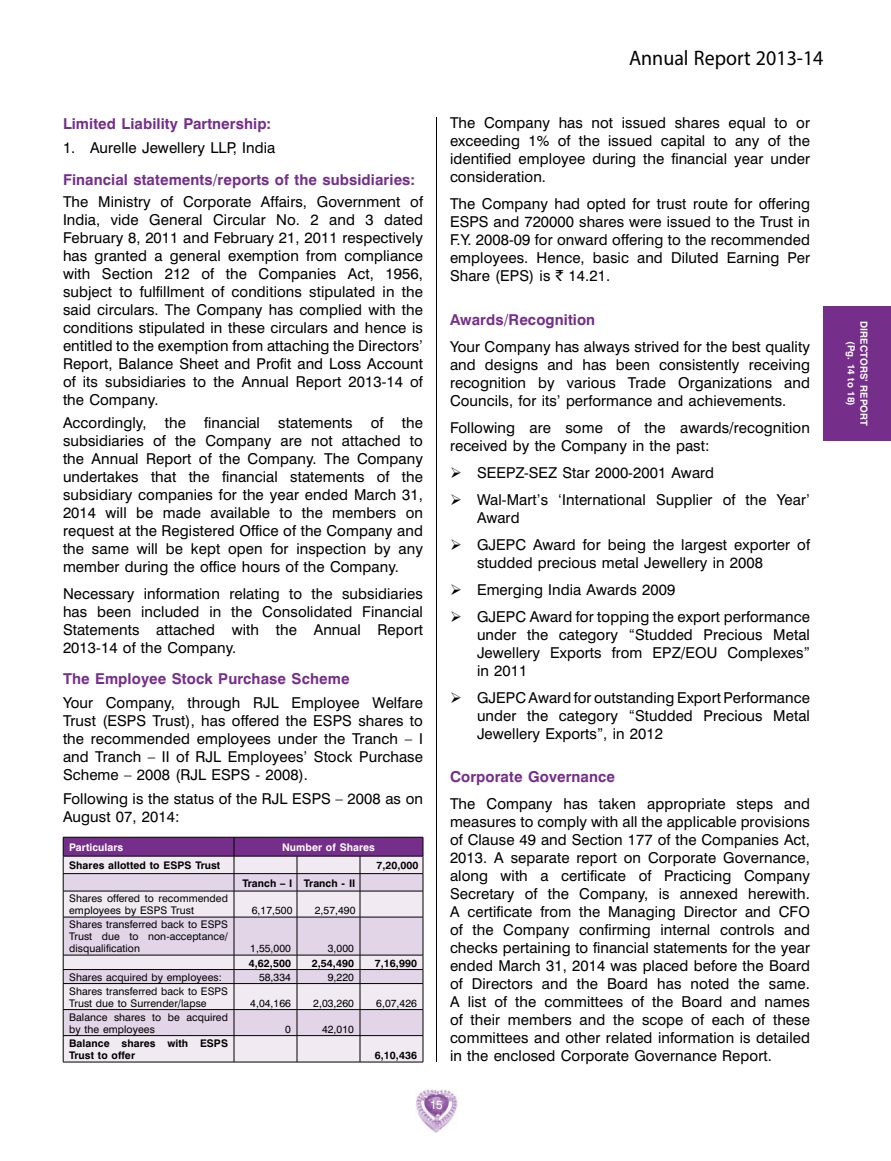
<style>
.page{position:relative;width:891px;height:1161px;background:#fff}
.page>*{position:absolute;margin:0;border:0;box-sizing:border-box;transform-origin:0 0}
.t1{font:21px "Myriad Pro";color:#000;scale:.95 1}
.t2{font:15px/18px "Swiss 721 BT";letter-spacing:.005em;color:#000;text-align:justify}
.t3{font:700 15px/31.5px "Swiss 721 BT";letter-spacing:.005em;color:#752f8a}
.t4{font:12px "Swiss 721 BT";color:#fff}
.t5{font:10.5px/12px "Swiss 721 BT";letter-spacing:.005em;color:#000}
.t6{font:700 10.5px/12px "Swiss 721 BT";letter-spacing:.005em;color:#000}
.t7{font:700 10.5px "Swiss 721 BT";letter-spacing:.005em;color:#fff}
.t8{font:700 9.75px/12.8px "Swiss 721 BT";letter-spacing:.005em;color:#fff;text-align:center}
.s1{font-weight:400;color:#000}
.s2{font-weight:700;color:#752f8a}
.s3{font-family:"Rupee Foradian"}
</style>
<div class="page">
<div style="left:824px;top:306px;width:67px;height:135px;background:#752f8a"></div>
<hr style="left:436px;top:117px;width:1px;height:945px;background:#000">
<img style="left:415px;top:1089px;width:43px;height:43px">
<svg style="left:64px;top:1036px;width:359px;height:26px;background:#ebe4ed"></svg>
<svg style="left:64px;top:918px;width:359px;height:117px;background:#e6daea"></svg>
<svg style="left:63px;top:837px;width:361px;height:80px;background:#c3adca"></svg>
<hr style="left:63px;top:917px;width:171px;height:1px;background:#000">
<hr style="left:63px;top:917px;width:1px;height:38px;background:#000">
<hr style="left:234px;top:917px;width:63px;height:1px;background:#000">
<hr style="left:234px;top:917px;width:1px;height:38px;background:#000">
<hr style="left:297px;top:917px;width:63px;height:1px;background:#000">
<hr style="left:297px;top:917px;width:1px;height:38px;background:#000">
<hr style="left:360px;top:917px;width:63px;height:1px;background:#000">
<hr style="left:360px;top:917px;width:1px;height:38px;background:#000">
<hr style="left:423px;top:917px;width:1px;height:38px;background:#000">
<hr style="left:63px;top:955px;width:171px;height:1px;background:#000">
<hr style="left:234px;top:955px;width:63px;height:1px;background:#000">
<hr style="left:297px;top:955px;width:63px;height:1px;background:#000">
<hr style="left:360px;top:955px;width:63px;height:1px;background:#000">
<hr style="left:63px;top:969px;width:171px;height:1px;background:#000">
<hr style="left:234px;top:969px;width:63px;height:1px;background:#000">
<hr style="left:297px;top:969px;width:63px;height:1px;background:#000">
<hr style="left:360px;top:969px;width:63px;height:1px;background:#000">
<hr style="left:63px;top:983px;width:171px;height:1px;background:#000">
<hr style="left:234px;top:983px;width:63px;height:1px;background:#000">
<hr style="left:297px;top:983px;width:63px;height:1px;background:#000">
<hr style="left:360px;top:983px;width:63px;height:1px;background:#000">
<hr style="left:63px;top:1009px;width:171px;height:1px;background:#000">
<hr style="left:234px;top:1009px;width:63px;height:1px;background:#000">
<hr style="left:297px;top:1009px;width:63px;height:1px;background:#000">
<hr style="left:360px;top:1009px;width:63px;height:1px;background:#000">
<hr style="left:63px;top:1035px;width:171px;height:1px;background:#000">
<svg style="left:63px;top:955px;width:1px;height:107px"></svg>
<hr style="left:234px;top:1035px;width:63px;height:1px;background:#000">
<svg style="left:234px;top:955px;width:1px;height:107px"></svg>
<hr style="left:297px;top:1035px;width:63px;height:1px;background:#000">
<svg style="left:297px;top:955px;width:1px;height:107px"></svg>
<hr style="left:360px;top:1035px;width:63px;height:1px;background:#000">
<svg style="left:360px;top:955px;width:1px;height:107px"></svg>
<svg style="left:423px;top:955px;width:1px;height:107px"></svg>
<hr style="left:63px;top:1062px;width:171px;height:1px;background:#000">
<hr style="left:234px;top:1062px;width:63px;height:1px;background:#000">
<hr style="left:297px;top:1062px;width:63px;height:1px;background:#000">
<hr style="left:360px;top:1062px;width:63px;height:1px;background:#000">
<h1 class="t1" style="left:629px;top:45px;width:206px">Annual Report 2013-14</h1>
<p class="t3" style="left:63px;top:108px;width:210px">Limited Liability Partnership:</p>
<p class="t3" style="left:63px;top:132px;width:354px"><span class="s1">1. Aurelle Jewellery LLP, India<br></span>Financial statements/reports of the subsidiaries:</p>
<p class="t2" style="left:63px;top:193px;width:362px">The Ministry of Corporate Affairs, Government of India, vide General Circular No. 2 and 3 dated February 8, 2011 and February 21, 2011 respectively has granted a general exemption from compliance with Section 212 of the Companies Act, 1956, subject to fulfillment of conditions stipulated in the said circulars. The Company has complied with the conditions stipulated in these circulars and hence is entitled to the exemption from attaching the Directors’ Report, Balance Sheet and Profit and Loss Account of its subsidiaries to the Annual Report 2013-14 of the Company.</p>
<p class="t2" style="left:63px;top:413px;width:362px">Accordingly, the financial statements of the subsidiaries of the Company are not attached to the Annual Report of the Company. The Company undertakes that the financial statements of the subsidiary companies for the year ended March 31, 2014 will be made available to the members on request at the Registered Office of the Company and the same will be kept open for inspection by any member during the office hours of the Company.</p>
<p class="t2" style="left:63px;top:584px;width:362px">Necessary information relating to the subsidiaries has been included in the Consolidated Financial Statements attached with the Annual Report 2013-14 of the Company.</p>
<p class="t2" style="left:63px;top:667px;width:361px;line-height:24px"><span class="s2">The Employee Stock Purchase Scheme<br></span>Your Company, through RJL Employee Welfare</p>
<p class="t2" style="left:63px;top:712px;width:362px">Trust (ESPS Trust), has offered the ESPS shares to the recommended employees under the Tranch – I and Tranch – II of RJL Employees’ Stock Purchase Scheme – 2008 (RJL ESPS - 2008).</p>
<p class="t2" style="left:63px;top:790px;width:362px">Following is the status of the RJL ESPS – 2008 as on<br>August 07, 2014:</p>
<p class="t7" style="left:69px;top:841px;width:56px">Particulars</p>
<p class="t7" style="left:282px;top:841px;width:94px">Number of Shares</p>
<p class="t6" style="left:69px;top:859px;width:153px">Shares allotted to ESPS Trust</p>
<p class="t6" style="left:376px;top:859px;width:44px">7,20,000</p>
<p class="t6" style="left:242px;top:877px;width:115px">Tranch – I Tranch - II</p>
<p class="t5" style="left:69px;top:892px;width:160px">Shares offered to recommended employees by ESPS Trust</p>
<p class="t5" style="left:252px;top:904px;width:42px">6,17,500</p>
<p class="t5" style="left:315px;top:904px;width:42px">2,57,490</p>
<p class="t5" style="left:69px;top:918px;width:160px;text-align:justify">Shares transferred back to ESPS Trust due to non-acceptance/ disqualification</p>
<p class="t5" style="left:250px;top:942px;width:42px">1,55,000</p>
<p class="t5" style="left:328px;top:942px;width:28px">3,000</p>
<p class="t6" style="left:249px;top:957px;width:44px">4,62,500</p>
<p class="t6" style="left:312px;top:957px;width:44px">2,54,490</p>
<p class="t6" style="left:375px;top:957px;width:44px">7,16,990</p>
<p class="t5" style="left:69px;top:971px;width:154px">Shares acquired by employees:</p>
<p class="t5" style="left:259px;top:971px;width:33px">58,334</p>
<p class="t5" style="left:328px;top:971px;width:28px">9,220</p>
<p class="t5" style="left:69px;top:985px;width:160px">Shares transferred back to ESPS<br>Trust due to Surrender/lapse</p>
<p class="t5" style="left:250px;top:997px;width:42px">4,04,166</p>
<p class="t5" style="left:313px;top:997px;width:42px">2,03,260</p>
<p class="t5" style="left:376px;top:997px;width:42px">6,07,426</p>
<p class="t5" style="left:69px;top:1011px;width:160px">Balance shares to be acquired by the employees</p>
<p class="t6" style="left:69px;top:1037px;width:160px">Balance shares with ESPS<br>Trust to offer</p>
<p class="t5" style="left:285px;top:1023px;width:7px">0</p>
<p class="t5" style="left:322px;top:1023px;width:33px">42,010</p>
<p class="t6" style="left:375px;top:1049px;width:44px">6,10,436</p>
<p class="t2" style="left:450px;top:114px;width:362px">The Company has not issued shares equal to or exceeding 1% of the issued capital to any of the identified employee during the financial year under consideration.</p>
<p class="t2" style="left:450px;top:195px;width:362px">The Company had opted for trust route for offering ESPS and 720000 shares were issued to the Trust in F.Y. 2008-09 for onward offering to the recommended employees. Hence, basic and Diluted Earning Per Share (EPS) is <span class="s3">`</span> 14.21.</p>
<p class="t2" style="left:450px;top:306px;width:361px;line-height:27px"><span class="s2">Awards/Recognition<br></span>Your Company has always strived for the best quality</p>
<p class="t2" style="left:450px;top:356px;width:362px">and designs and has been consistently receiving recognition by various Trade Organizations and Councils, for its’ performance and achievements.</p>
<p class="t2" style="left:450px;top:419px;width:361px">Following are some of the awards/recognition received by the Company in the past:</p>
<p class="t2" style="left:450px;top:464px;width:266px">➢ SEEPZ-SEZ Star 2000-2001 Award</p>
<p class="t2" style="left:477px;top:491px;width:335px;text-indent:-27px">➢ Wal-Mart’s ‘International Supplier of the Year’<br>Award</p>
<p class="t2" style="left:477px;top:536px;width:335px;text-indent:-27px">➢ GJEPC Award for being the largest exporter of studded precious metal Jewellery in 2008</p>
<p class="t2" style="left:450px;top:581px;width:227px">➢ Emerging India Awards 2009</p>
<p class="t2" style="left:477px;top:608px;width:335px;text-indent:-27px">➢ GJEPC Award for topping the export performance under the category “Studded Precious Metal Jewellery Exports from EPZ/EOU Complexes” in 2011</p>
<p class="t2" style="left:477px;top:689px;width:334px;text-indent:-27px">➢ GJEPC Award for outstanding Export Performance under the category “Studded Precious Metal Jewellery Exports”, in 2012</p>
<p class="t2" style="left:450px;top:764px;width:362px;line-height:27px"><span class="s2">Corporate Governance<br></span>The Company has taken appropriate steps and</p>
<p class="t2" style="left:450px;top:813px;width:362px">measures to comply with all the applicable provisions of Clause 49 and Section 177 of the Companies Act, 2013. A separate report on Corporate Governance, along with a certificate of Practicing Company Secretary of the Company, is annexed herewith.<br>A certificate from the Managing Director and CFO of the Company confirming internal controls and checks pertaining to financial statements for the year ended March 31, 2014 was placed before the Board of Directors and the Board has noted the same.<br>A list of the committees of the Board and names of their members and the scope of each of these committees and other related information is detailed in the enclosed Corporate Governance Report.</p>
<p class="t4" style="left:430px;top:1097px;width:14px">15</p>
<p class="t8" style="left:871px;top:321px;width:106px;rotate:90deg">DIRECTORS’ REPORT (Pg. 14 to 18)</p>
</div>
